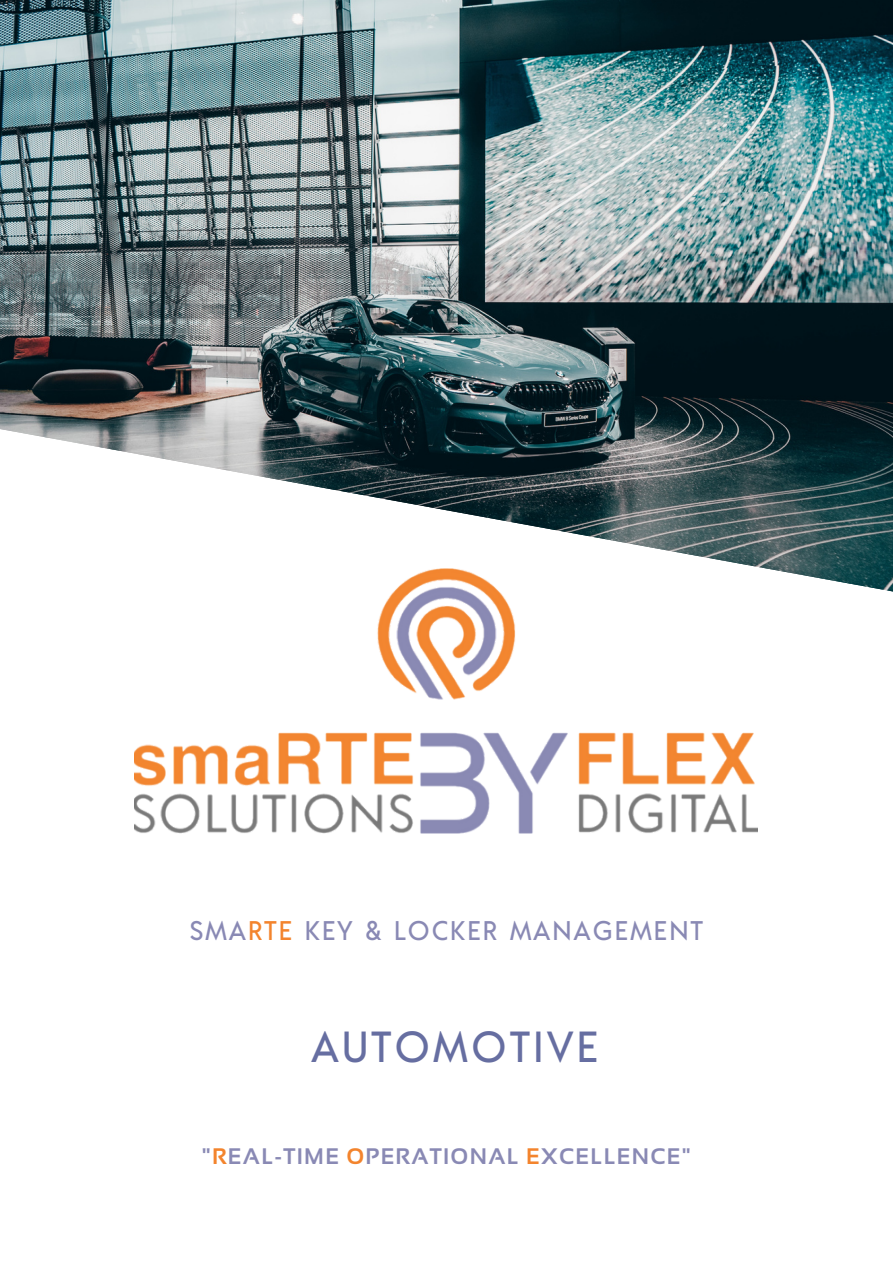
<style>
.page{position:relative;width:893px;height:1264px;background:#fff}
.page>*{position:absolute;margin:0;border:0;box-sizing:border-box;transform-origin:0 0}
.t1{font:500 43.5px "Acre";letter-spacing:.06em;color:#666ea1}
.t2{font:500 27px "Acre";letter-spacing:.06em;color:#8989b4}
.t3{font:700 22.5px "Sansation";letter-spacing:.06em;color:#8989b4}
.s1{color:#f3842d}
</style>
<div class="page">
<img style="left:0;top:0;width:892px;height:405px">
<svg style="left:0;top:405px;width:892px;height:429px"></svg>
<img style="left:135px;top:568px;width:622px;height:265px">
<p class="t2" style="left:189px;top:912px;width:515px">SMA<span class="s1">RTE</span> KEY &amp; LOCKER MANAGEMENT</p>
<h1 class="t1" style="left:311px;top:1018px;width:289px">AUTOMOTIVE</h1>
<p class="t3" style="left:202px;top:1143px;width:490px">"<span class="s1">R</span>EAL-TIME <span class="s1">O</span>PERATIONAL <span class="s1">E</span>XCELLENCE"</p>
</div>
